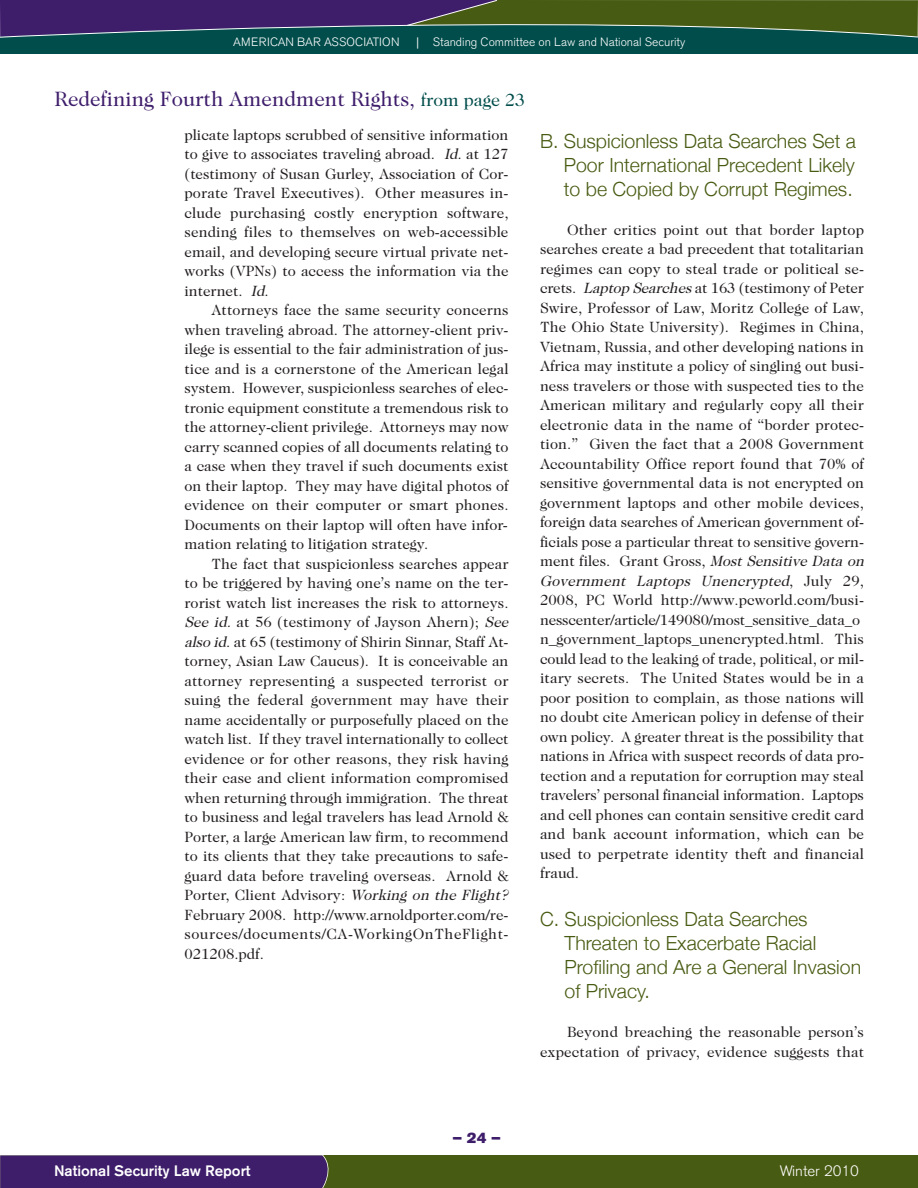
<style>
.page{position:relative;width:918px;height:1188px;background:#fff}
.page>*{position:absolute;margin:0;border:0;box-sizing:border-box;transform-origin:0 0}
.t1{font:21px "Caslon Two Twenty Four";color:#3e1d6b}
.t2{font:300 19.5px/24px "Helvetica Neue";color:#485b12;text-align:justify}
.t3{font:15px/19.5px "Caslon Two Twenty Four";color:#231f20;text-align:justify}
.t4{font:500 15px "Akzidenz Grotesk BE";color:#fff}
.t5{font:300 15px "Akzidenz Grotesk BE";color:#fff}
.t6{font:15px "Akzidenz Grotesk BE Super";color:#3e1d6b}
.t7{font:300 12px "Akzidenz Grotesk BE";color:#fff}
.s1{font-family:"Bookman Old Style";font-weight:400}
.s2{font-size:18px;color:#004d4b}
.s3{font-style:italic}
</style>
<div class="page">
<div style="left:0;top:1156px;width:918px;height:32px;background:#485b12"></div>
<svg style="left:0;top:0;width:918px;height:54px;background:#284749"></svg>
<div style="left:0;top:1155px;width:336px;height:33px;background:#3e1d6b"></div>
<p class="t7" style="left:233px;top:36px;width:454px">AMERICAN BAR ASSOCIATION <span class="s1">|</span> Standing Committee on Law and National Security</p>
<h1 class="t1" style="left:54px;top:90px;width:473px">Redefining Fourth Amendment Rights, <span class="s2">from page 23</span></h1>
<p class="t3" style="left:184px;top:126px;width:326px">plicate laptops scrubbed of sensitive information to give to associates traveling abroad. <span class="s3">Id.</span>at 127 (testimony of Susan Gurley, Association of Cor&shy;porate Travel Executives). Other measures in&shy;clude purchasing costly encryption software, sending files to themselves on web-accessible email, and developing secure virtual private net&shy;works (VPNs) to access the information via the internet. <span class="s3">Id</span>.</p>
<p class="t3" style="left:184px;top:301px;width:326px;text-indent:27px">Attorneys face the same security concerns when traveling abroad. The attorney-client priv&shy;ilege is essential to the fair administration of jus&shy;tice and is a cornerstone of the American legal system. However, suspicionless searches of elec&shy;tronic equipment constitute a tremendous risk to the attorney-client privilege. Attorneys may now carry scanned copies of all documents relating to a case when they travel if such documents exist on their laptop. They may have digital photos of evidence on their computer or smart phones.<br>Documents on their laptop will often have infor&shy;mation relating to litigation strategy.</p>
<p class="t3" style="left:184px;top:555px;width:329px;text-align:left;text-indent:27px">The fact that suspicionless searches appear to be triggered by having one’s name on the ter&shy;rorist watch list increases the risk to attorneys.<br><span class="s3">See id.</span> at 56 (testimony of Jayson Ahern); <span class="s3">See alsoid</span>. at 65 (testimony of Shirin Sinnar, Staff At&shy;torney, Asian Law Caucus). It is conceivable an attorney representing a suspected terrorist or suing the federal government may have their name accidentally or purposefully placed on the watch list. If they travel internationally to collect evidence or for other reasons, they risk having their case and client information compromised when returning through immigration. The threat to business and legal travelers has lead Arnold &amp; Porter, a large American law firm, to recommend to its clients that they take precautions to safe&shy;guard data before traveling overseas. Arnold &amp; Porter, Client Advisory: <span class="s3">Working on the Flight?<br></span>February 2008. http://www.arnoldporter.com/re&shy;sources/documents/CA-WorkingOnTheFlight-021208.pdf.</p>
<h2 class="t2" style="left:564px;top:128px;width:294px;text-indent:-24px">B. Suspicionless Data Searches Set a Poor International Precedent Likely to be Copied by Corrupt Regimes.</h2>
<p class="t3" style="left:540px;top:221px;width:328px;text-align:left;text-indent:27px">Other critics point out that border laptop searches create a bad precedent that totalitarian regimes can copy to steal trade or political se&shy;crets. <span class="s3">LaptopSearches</span>at 163 (testimony of Peter Swire, Professor of Law, Moritz College of Law, The Ohio State University). Regimes in China, Vietnam, Russia, and other developing nations in Africa may institute a policy of singling out busi&shy;ness travelers or those with suspected ties to the American military and regularly copy all their electronic data in the name of “border protec&shy;tion.” Given the fact that a 2008 Government Accountability Office report found that 70% of sensitive governmental data is not encrypted on government laptops and other mobile devices, foreign data searches of American government of&shy;ficials pose a particular threat to sensitive govern&shy;ment files. Grant Gross, <span class="s3">Most Sensitive Data on Government Laptops Unencrypted</span>, J u l y 2 9 , 2008, PC World http://www.pcworld.com/busi&shy;nesscenter/article/149080/most_sensitive_data_o n_government_laptops_unencrypted.html. This could lead to the leaking of trade, political, or mil&shy;itary secrets. The United States would be in a poor position to complain, as those nations will no doubt cite American policy in defense of their own policy. A greater threat is the possibility that nations in Africa with suspect records of data pro&shy;tection and a reputation for corruption may steal travelers’ personal financial information. Laptops and cell phones can contain sensitive credit card and bank account information, which can be used to perpetrate identity theft and financial fraud.</p>
<h2 class="t2" style="left:565px;top:907px;width:298px;text-align:left;text-indent:-25px">C. Suspicionless Data Searches<br>Threaten to Exacerbate Racial<br>Profiling and Are a General Invasion of Privacy.</h2>
<p class="t3" style="left:540px;top:1023px;width:326px;text-align:right">Beyond breaching the reasonable person’s expectation of privacy, evidence suggests that</p>
<p class="t6" style="left:452px;top:1132px;width:50px">–24–</p>
<p class="t4" style="left:54px;top:1165px;width:198px">National Security Law Report</p>
<p class="t5" style="left:780px;top:1164px;width:81px">Winter 2010</p>
</div>
